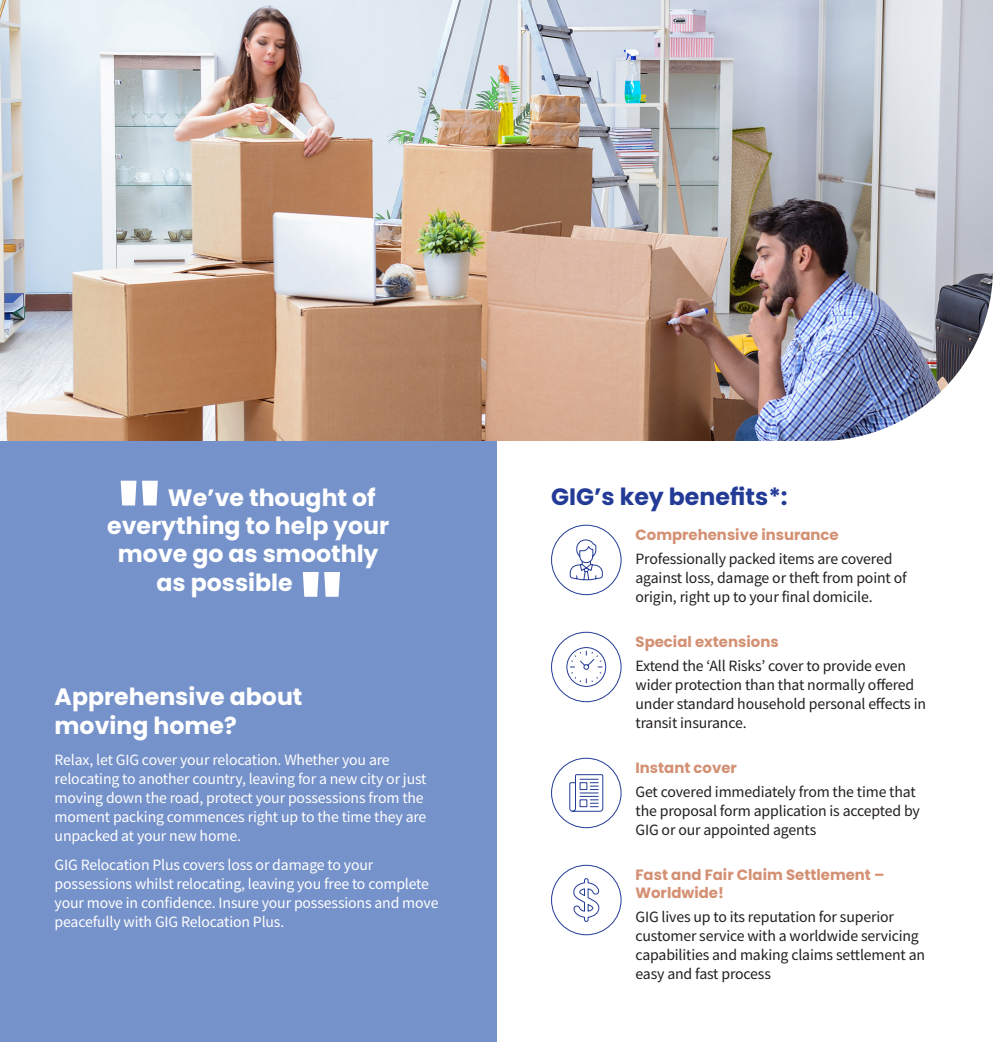
<style>
.page{position:relative;width:993px;height:1042px;background:#fff}
.page>*{position:absolute;margin:0;border:0;box-sizing:border-box;transform-origin:0 0}
.Leaflet-Heading__Blu{font:700 23.62px "Poppins";color:#fff}
.Leaflet-Heading__Whi{font:700 23.62px/28.3px "Poppins";color:#fff}
.Leaflet-Heading__Blu-2{font:700 23.62px "Poppins";color:#233b96}
.Inside-Bodytext__Bla{font:15.75px/18.9px "Source Sans Pro";letter-spacing:-.01em;color:#231f20}
.Inside-Bodytext__Whi{font:15.75px/18.9px "Source Sans Pro";letter-spacing:-.01em;color:#fff}
.Leaflet-Subhead__Gol{font:700 14.88px/17.8px "Poppins";color:#d49073}
</style>
<div class="page">
<div style="left:0;top:404px;width:496px;height:638px;background:#7692ca"></div>
<img style="left:0;top:0;width:992px;height:440px">
<svg style="left:569px;top:539px;width:33px;height:42px"></svg>
<div style="left:551px;top:525px;width:70px;height:70px;border:1px solid #233b96;border-radius:50%"></div>
<svg style="left:566px;top:647px;width:40px;height:40px"></svg>
<div style="left:551px;top:632px;width:70px;height:70px;border:1px solid #233b96;border-radius:50%"></div>
<svg style="left:569px;top:774px;width:34px;height:38px"></svg>
<div style="left:551px;top:758px;width:70px;height:70px;border:1px solid #233b96;border-radius:50%"></div>
<svg style="left:573px;top:878px;width:26px;height:44px"></svg>
<div style="left:551px;top:865px;width:70px;height:70px;border:1px solid #233b96;border-radius:50%"></div>
<svg style="left:121px;top:481px;width:37px;height:24px"></svg>
<svg style="left:303px;top:572px;width:37px;height:25px"></svg>
<img style="left:819px;top:268px;width:173px;height:173px">
<p class="Leaflet-Heading__Blu" style="left:168px;top:483px;width:209px">We’ve thought of</p>
<p class="Leaflet-Heading__Blu" style="left:107px;top:512px;width:283px">everything to help your</p>
<p class="Leaflet-Heading__Blu" style="left:118px;top:540px;width:262px">move go as smoothly</p>
<p class="Leaflet-Heading__Blu" style="left:156px;top:568px;width:138px">as possible</p>
<p class="Leaflet-Heading__Whi" style="left:55px;top:683px;width:249px">Apprehensive about moving home?</p>
<p class="Inside-Bodytext__Whi" style="left:55px;top:750px;width:373px">Relax, let GIG cover your relocation. Whether you are relocating to another country, leaving for a new city or just moving down the road, protect your possessions from the moment packing commences right up to the time they are unpacked at your new home.</p>
<p class="Inside-Bodytext__Whi" style="left:55px;top:855px;width:385px">GIG Relocation Plus covers loss or damage to your possessions whilst relocating, leaving you free to complete your move in confidence. Insure your possessions and move peacefully with GIG Relocation Plus.</p>
<p class="Leaflet-Heading__Blu-2" style="left:551px;top:483px;width:238px">GIG’s key benefits*:</p>
<p class="Leaflet-Subhead__Gol" style="left:635px;top:526px;width:205px">Comprehensive insurance</p>
<p class="Inside-Bodytext__Bla" style="left:635px;top:549px;width:272px">Professionally packed items are covered against loss, damage or theft from point of origin, right up to your final domicile.</p>
<p class="Leaflet-Subhead__Gol" style="left:635px;top:633px;width:145px">Special extensions</p>
<p class="Inside-Bodytext__Bla" style="left:635px;top:656px;width:292px">Extend the ‘All Risks’ cover to provide even wider protection than that normally offered under standard household personal effects in transit insurance.</p>
<p class="Leaflet-Subhead__Gol" style="left:635px;top:759px;width:103px">Instant cover</p>
<p class="Inside-Bodytext__Bla" style="left:635px;top:782px;width:286px">Get covered immediately from the time that the proposal form application is accepted by<br>GIG or our appointed agents</p>
<p class="Leaflet-Subhead__Gol" style="left:635px;top:866px;width:250px">Fast and Fair Claim Settlement –<br>Worldwide!</p>
<p class="Inside-Bodytext__Bla" style="left:635px;top:907px;width:291px">GIG lives up to its reputation for superior customer service with a worldwide servicing capabilities and making claims settlement an easy and fast process</p>
</div>
